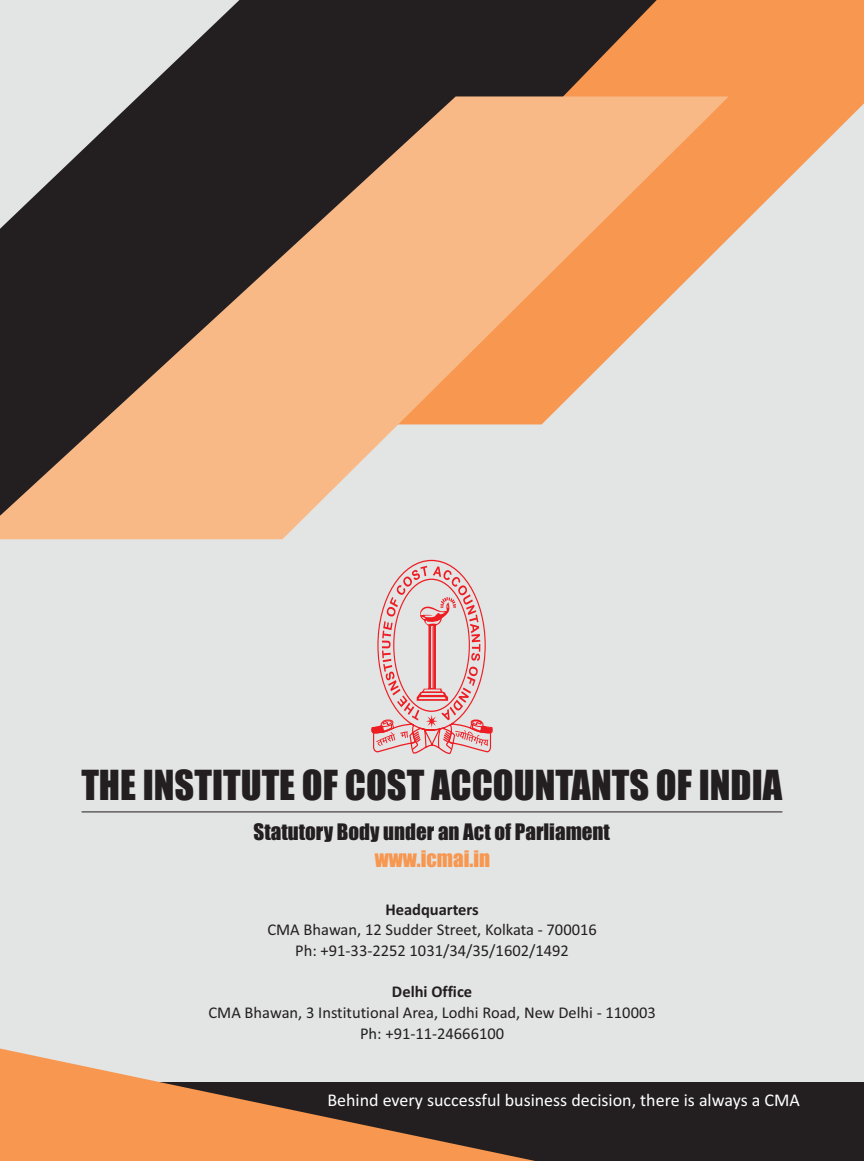
<style>
.page{position:relative;width:864px;height:1161px;background:#e3e4e4}
.page>*{position:absolute;margin:0;border:0;box-sizing:border-box;transform-origin:0 0}
.t1{font:38.25px "Impact";color:#231f20}
.t2{font:21px "Impact";color:#231f20}
.t3{font:21px "Impact";color:#f79750}
.t4{font:18px "Calibri";color:#fff}
.t5{font:16.5px/20.7px "Calibri";color:#231f20;text-align:center}
.t6{font:700 16.5px "Calibri";color:#231f20}
</style>
<div class="page">
<div style="left:0;top:1083px;width:864px;height:78px;background:#231f20"></div>
<svg style="left:0;top:1049px;width:535px;height:112px"></svg>
<svg style="left:371px;top:559px;width:122px;height:195px"></svg>
<hr style="left:82px;top:812px;width:700px;height:1px;background:#231f20">
<svg style="left:657px;top:0;width:207px;height:238px;fill:#f79750"></svg>
<svg style="left:139px;top:0;width:518px;height:96px;background:#483c37"></svg>
<svg style="left:0;top:96px;width:729px;height:443px"></svg>
<h1 class="t1" style="left:81px;top:769px;width:702px">THE INSTITUTE OF COST ACCOUNTANTS OF INDIA</h1>
<p class="t2" style="left:254px;top:824px;width:358px">Statutory Body under an Act of Parliament</p>
<p class="t3" style="left:375px;top:850px;width:117px">www.icmai.in</p>
<p class="t6" style="left:385px;top:902px;width:95px">Headquarters</p>
<p class="t5" style="left:267px;top:921px;width:331px">CMA Bhawan, 12 Sudder Street, Kolkata - 700016<br>Ph: +91-33-2252 1031/34/35/1602/1492</p>
<p class="t6" style="left:392px;top:985px;width:82px">Delhi Office</p>
<p class="t5" style="left:208px;top:1004px;width:449px">CMA Bhawan, 3 Institutional Area, Lodhi Road, New Delhi - 110003<br>Ph: +91-11-24666100</p>
<p class="t4" style="left:327px;top:1093px;width:474px">Behind every successful business decision, there is always a CMA</p>
</div>
